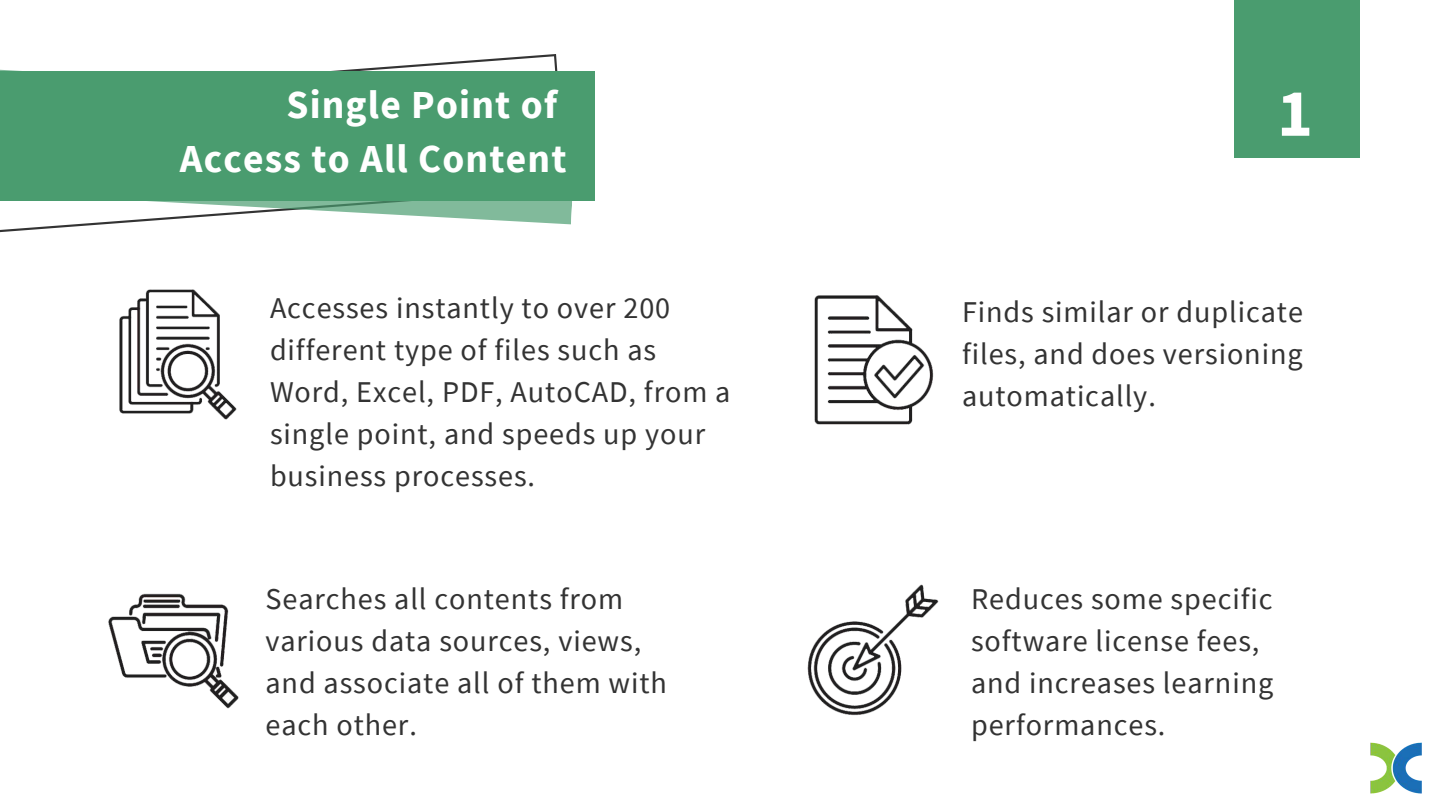
<style>
.page{position:relative;width:1440px;height:810px;background:#fff}
.page>*{position:absolute;margin:0;border:0;box-sizing:border-box;transform-origin:0 0}
.t1{font:700 67.9px "Source Sans Pro";color:#fff}
.t2{font:700 39.6px/54.8px "Source Sans Pro";letter-spacing:.03em;color:#fff;text-align:right}
.t3{font:30.2px/42px "Source Sans Pro";letter-spacing:.03em;color:#333}
</style>
<div class="page">
<div style="left:1234px;top:0;width:126px;height:158px;background:#4a9c6f"></div>
<svg style="left:0;top:54px;width:558px;height:179px"></svg>
<svg style="left:0;top:70px;width:578px;height:154px"></svg>
<div style="left:0;top:71px;width:595px;height:129px;background:#4a9c6f"></div>
<img style="left:119px;top:289px;width:118px;height:131px">
<img style="left:814px;top:295px;width:120px;height:130px">
<img style="left:108px;top:593px;width:131px;height:116px">
<img style="left:807px;top:584px;width:132px;height:132px">
<img style="left:1371px;top:743px;width:51px;height:51px">
<h2 class="t2" style="left:180px;top:76px;width:388px">Single Point of<br>Access to All Content</h2>
<p class="t3" style="left:270px;top:287px;width:462px">Accesses instantly to over 200 different type of files such as<br>Word, Excel, PDF, AutoCAD, from a single point, and speeds up your business processes.</p>
<p class="t3" style="left:265px;top:578px;width:403px">Searches all contents from various data sources, views, and associate all of them with each other.</p>
<h1 class="t1" style="left:1277px;top:69px;width:37px">1</h1>
<p class="t3" style="left:962px;top:291px;width:342px;text-align:justify">Finds similar or duplicate files, and does versioning automatically.</p>
<p class="t3" style="left:971px;top:577px;width:304px">Reduces some specific software license fees, and increases learning performances.</p>
</div>
